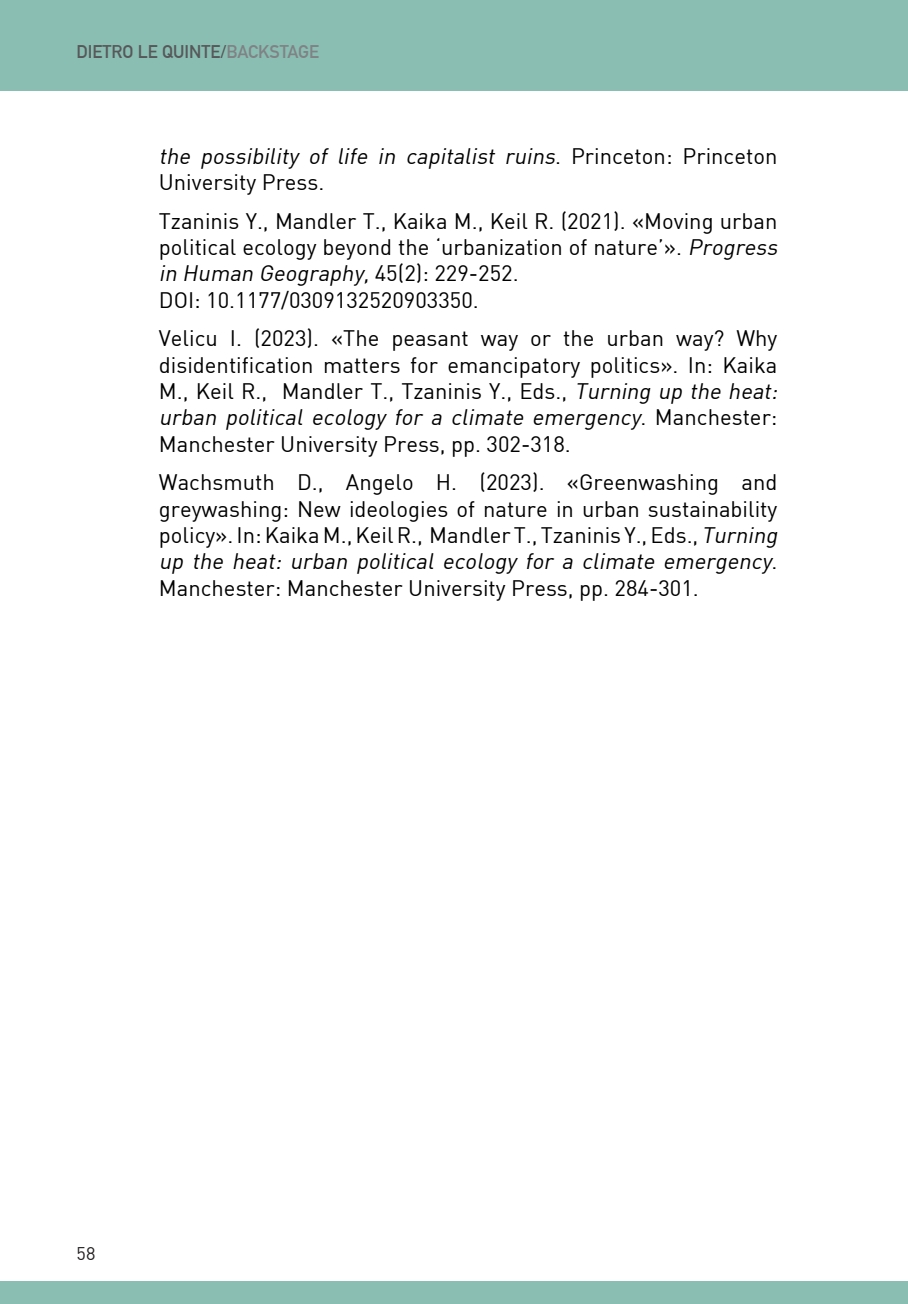
<style>
.page{position:relative;width:908px;height:1304px;background:#fff}
.page>*{position:absolute;margin:0;border:0;box-sizing:border-box;transform-origin:0 0}
.t1{font:22px/26.4px "DIN";color:#000}
.t2{font:italic 22px/26.4px "DIN";color:#000}
.t3{font:700 18px "DIN Alternate";color:#57585a}
.t4{font:18px "DIN";color:#231f20}
.s1{color:#808285}
.s2{font-style:normal}
.s3{font-style:italic}
</style>
<div class="page">
<div style="left:0;top:0;width:907px;height:90px;background:#8abeb2"></div>
<div style="left:0;top:1281px;width:907px;height:23px;background:#8abeb2"></div>
<p class="t3" style="left:77px;top:38px;width:244px">DIETRO LE QUINTE/<span class="s1">BACKSTAGE</span></p>
<p class="t2" style="left:159px;top:142px;width:619px">the possibility of life in capitalist ruins<span class="s2">. P r i n c e t o n : P r i n c e t o n<br>University Press.</span></p>
<p class="t1" style="left:159px;top:207px;width:624px">Tzaninis Y., Mandler T., Kaika M., Keil R. (2021). «Moving urban political ecology beyond the ‘urbanization of nature’». <span class="s3">Progress in Human Geography,</span>45 ( 2 ) : 2 2 9 - 2 5 2 .</p>
<p class="t1" style="left:159px;top:286px;width:321px">DOI: 10.1177/0309132520903350.</p>
<p class="t1" style="left:159px;top:325px;width:624px">Velicu I. (2023). «The peasant way or the urban way? Why disidentification matters for emancipatory politics». In: Kaika M., Keil R., Mandler T., Tzaninis Y., Eds., <span class="s3">Turning up the heat: urban political ecology for a climate emergency</span>. M a n c h e s t e r :<br>Manchester University Press, pp. 302-318.</p>
<p class="t1" style="left:159px;top:469px;width:624px">Wachsmuth D., Angelo H. (2023). «Greenwashing and greywashing: New ideologies of nature in urban sustainability policy». In: Kaika M., Keil R., Mandler T., Tzaninis Y., Eds., <span class="s3">Turning up the heat: urban political ecology for a climate emergency</span>.<br>Manchester: Manchester University Press, pp. 284-301.</p>
<p class="t4" style="left:77px;top:1242px;width:20px">58</p>
</div>
